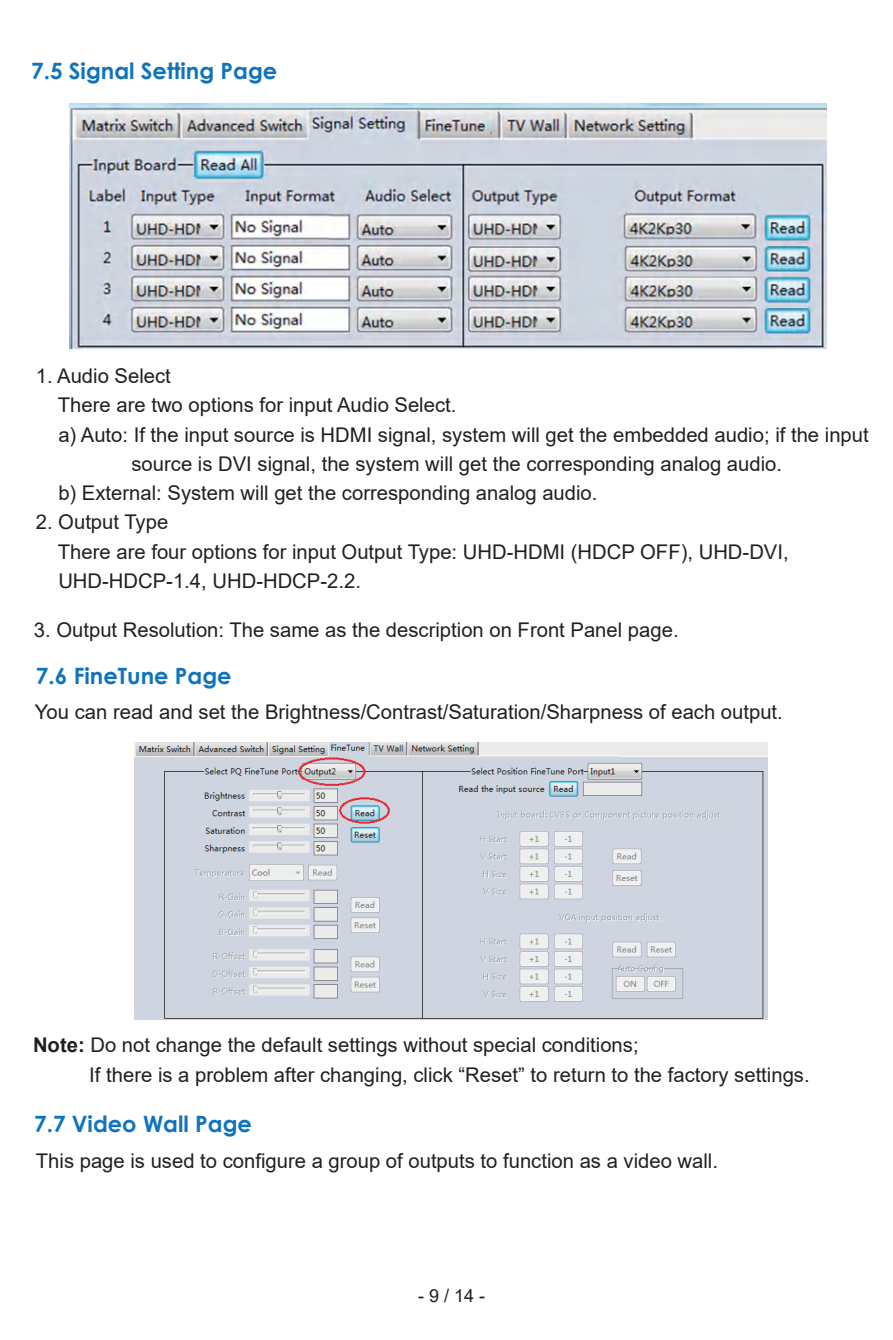
<style>
.page{position:relative;width:893px;height:1340px;background:#fff}
.page>*{position:absolute;margin:0;border:0;box-sizing:border-box;transform-origin:0 0}
.t1{font:700 22.5px "Century Gothic";color:#1074bc}
.t2{font:20.25px/29.2px "Arial";color:#231f20}
.t3{font:18px "Arial";color:#231f20}
.s1{font-weight:700}
</style>
<div class="page">
<img style="left:70px;top:104px;width:757px;height:245px">
<img style="left:134px;top:742px;width:633px;height:277px">
<p class="t1" style="left:31px;top:53px;width:248px">7.5 Signal Setting Page</p>
<p class="t2" style="left:36px;top:361px;width:137px">1. Audio Select</p>
<p class="t2" style="left:58px;top:390px;width:400px">There are two options for input Audio Select.</p>
<p class="t2" style="left:58px;top:420px;width:812px">a) Auto: If the input source is HDMI signal, system will get the embedded audio; if the input</p>
<p class="t2" style="left:132px;top:449px;width:652px">source is DVI signal, the system will get the corresponding analog audio.</p>
<p class="t2" style="left:58px;top:478px;width:541px">b) External: System will get the corresponding analog audio.</p>
<p class="t2" style="left:58px;top:507px;width:732px;text-indent:-22px">2. Output Type<br>There are four options for input Output Type: UHD-HDMI (HDCP OFF), UHD-DVI,<br>UHD-HDCP-1.4, UHD-HDCP-2.2.</p>
<p class="t2" style="left:34px;top:615px;width:646px">3. Output Resolution: The same as the description on Front Panel page.</p>
<p class="t1" style="left:36px;top:659px;width:197px">7.6 FineTune Page</p>
<p class="t2" style="left:35px;top:697px;width:749px">You can read and set the Brightness/Contrast/Saturation/Sharpness of each output.</p>
<p class="t2" style="left:89px;top:1030px;width:722px;text-indent:-56px"><span class="s1">Note:</span> Do not change the default settings without special conditions;<br>If there is a problem after changing, click “Reset” to return to the factory settings.</p>
<p class="t1" style="left:34px;top:1106px;width:219px">7.7 Video Wall Page</p>
<p class="t2" style="left:36px;top:1146px;width:684px">This page is used to configure a group of outputs to function as a video wall.</p>
<p class="t3" style="left:418px;top:1283px;width:69px">- 9 / 14 -</p>
</div>
